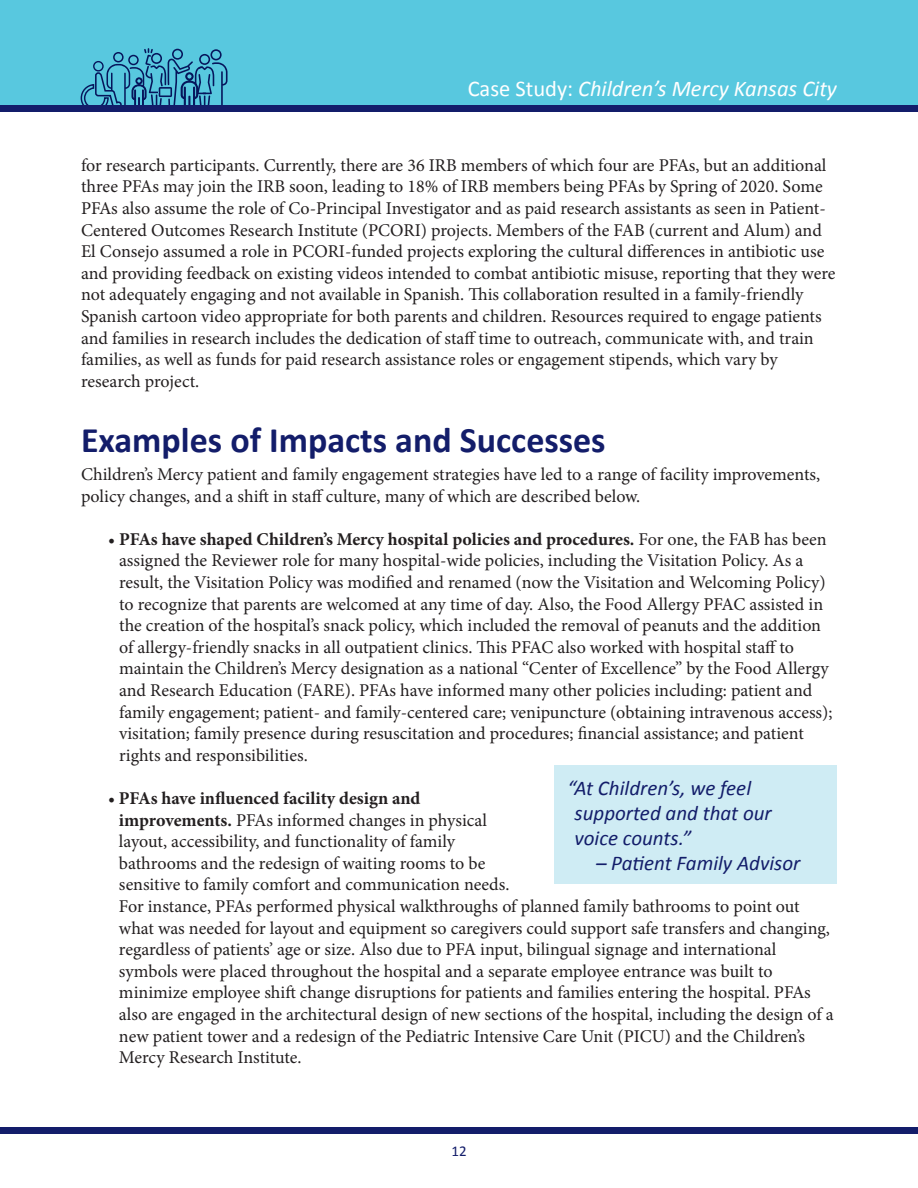
<style>
.page{position:relative;width:918px;height:1188px;background:#fff}
.page>*{position:absolute;margin:0;border:0;box-sizing:border-box;transform-origin:0 0}
.t1{font:700 36px "Calibri";color:#131d6a}
.t2{font:italic 22.5px "Calibri";color:#fff}
.t3{font:italic 21px/25.2px "Calibri";color:#131d6a}
.t4{font:18px/21.6px "Minion Pro";color:#231f20}
.t5{font:15px "Calibri";color:#131d6a}
.s1{font-style:normal}
.s2{font-weight:700}
</style>
<div class="page">
<div style="left:0;top:0;width:918px;height:109px;background:#58c8df"></div>
<svg style="left:81px;top:48px;width:147px;height:58px"></svg>
<div style="left:95px;top:62px;width:7px;height:8px;background:#58c8df;border-radius:50%"></div>
<div style="left:0;top:106px;width:918px;height:6px;background:#131d6a"></div>
<div style="left:0;top:1127px;width:918px;height:7px;background:#131d6a"></div>
<div style="left:554px;top:765px;width:283px;height:119px;background:#cfecf4"></div>
<p class="t2" style="left:468px;top:73px;width:371px"><span class="s1">Case Study:</span> Children’s Mercy Kansas City</p>
<p class="t4" style="left:81px;top:154px;width:756px">for research participants. Currently, there are 36 IRB members of which four are PFAs, but an additional three PFAs may join the IRB soon, leading to 18% of IRB members being PFAs by Spring of 2020. Some PFAs also assume the role of Co-Principal Investigator and as paid research assistants as seen in Patient-Centered Outcomes Research Institute (PCORI) projects. Members of the FAB (current and Alum) and El Consejo assumed a role in PCORI-funded projects exploring the cultural differences in antibiotic use and providing feedback on existing videos intended to combat antibiotic misuse, reporting that they were not adequately engaging and not available in Spanish. This collaboration resulted in a family-friendly Spanish cartoon video appropriate for both parents and children. Resources required to engage patients and families in research includes the dedication of staff time to outreach, communicate with, and train families, as well as funds for paid research assistance roles or engagement stipends, which vary by research project.</p>
<h1 class="t1" style="left:81px;top:417px;width:526px">Examples of Impacts and Successes</h1>
<p class="t4" style="left:81px;top:463px;width:741px">Children’s Mercy patient and family engagement strategies have led to a range of facility improvements, policy changes, and a shift in staff culture, many of which are described below.</p>
<p class="t4" style="left:119px;top:528px;width:715px;text-indent:-11px">• <span class="s2">PFAs have shaped Children’s Mercy hospital policies and procedures.</span> For one, the FAB has been assigned the Reviewer role for many hospital-wide policies, including the Visitation Policy. As a result, the Visitation Policy was modified and renamed (now the Visitation and Welcoming Policy) to recognize that parents are welcomed at any time of day. Also, the Food Allergy PFAC assisted in the creation of the hospital’s snack policy, which included the removal of peanuts and the addition of allergy-friendly snacks in all outpatient clinics. This PFAC also worked with hospital staff to maintain the Children’s Mercy designation as a national “Center of Excellence” by the Food Allergy and Research Education (FARE). PFAs have informed many other policies including: patient and family engagement; patient- and family-centered care; venipuncture (obtaining intravenous access); visitation; family presence during resuscitation and procedures; financial assistance; and patient rights and responsibilities.</p>
<p class="t4" style="left:119px;top:787px;width:716px;text-indent:-11px">• <span class="s2">PFAs have influenced facility design and<br>improvements.</span> PFAs informed changes in physical<br>layout, accessibility, and functionality of family<br>bathrooms and the redesign of waiting rooms to be<br>sensitive to family comfort and communication needs.<br>For instance, PFAs performed physical walkthroughs of planned family bathrooms to point out what was needed for layout and equipment so caregivers could support safe transfers and changing, regardless of patients’ age or size. Also due to PFA input, bilingual signage and international symbols were placed throughout the hospital and a separate employee entrance was built to minimize employee shift change disruptions for patients and families entering the hospital. PFAs also are engaged in the architectural design of new sections of the hospital, including the design of a new patient tower and a redesign of the Pediatric Intensive Care Unit (PICU) and the Children’s Mercy Research Institute.</p>
<p class="t3" style="left:575px;top:774px;width:199px;text-indent:-7px">“At Children’s, we feel supported and that our voice counts.”</p>
<p class="t3" style="left:596px;top:850px;width:206px">– Patient Family Advisor</p>
<p class="t5" style="left:451px;top:1141px;width:17px">12</p>
</div>
